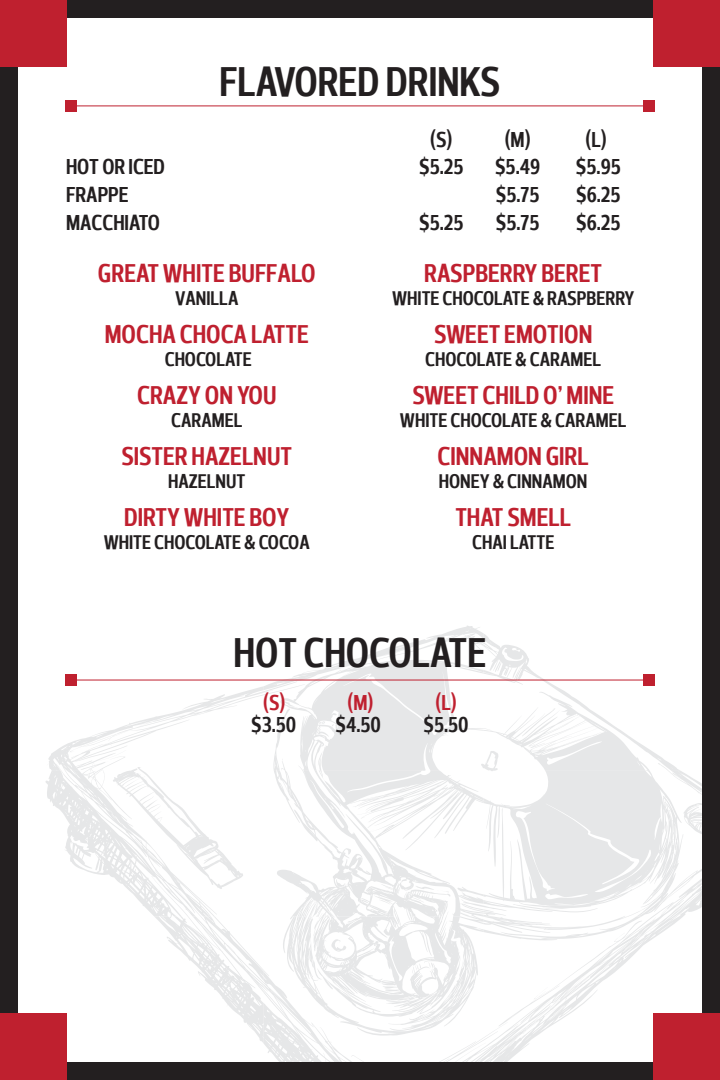
<style>
.page{position:relative;width:720px;height:1080px;background:#fff}
.page>*{position:absolute;margin:0;border:0;box-sizing:border-box;transform-origin:0 0}
.t1{font:700 condensed 42px "Prelo W01";color:#231f20}
.t2{font:700 condensed 26px "Prelo W01";color:#bf202f}
.t3{font:700 condensed 21.8px "Prelo W01";color:#231f20}
.t4{font:700 condensed 21.8px "Prelo W01";color:#bf202f}
.t5{font:700 condensed 20px "Prelo W01";color:#231f20}
</style>
<div class="page">
<div style="left:0;top:0;width:18px;height:1080px;background:#231f20"></div>
<div style="left:702px;top:0;width:18px;height:1080px;background:#231f20"></div>
<div style="left:18px;top:1062px;width:651px;height:18px;background:#231f20"></div>
<div style="left:18px;top:0;width:651px;height:18px;background:#231f20"></div>
<div style="left:0;top:1014px;width:66px;height:66px;background:#bf202f"></div>
<div style="left:0;top:0;width:66px;height:66px;background:#bf202f"></div>
<div style="left:654px;top:1014px;width:66px;height:66px;background:#bf202f"></div>
<div style="left:654px;top:0;width:66px;height:66px;background:#bf202f"></div>
<svg style="left:48px;top:679px;width:51px;height:92px"></svg>
<svg style="left:347px;top:625px;width:182px;height:36px"></svg>
<svg style="left:45px;top:771px;width:54px;height:91px"></svg>
<svg style="left:642px;top:891px;width:60px;height:171px"></svg>
<svg style="left:99px;top:661px;width:603px;height:224px"></svg>
<svg style="left:654px;top:784px;width:48px;height:128px"></svg>
<svg style="left:71px;top:838px;width:571px;height:224px"></svg>
<svg style="left:264px;top:917px;width:243px;height:145px"></svg>
<hr style="left:71px;top:680px;width:578px;height:1px;background:#bf202f">
<div style="left:65px;top:674px;width:12px;height:12px;background:#bf202f"></div>
<div style="left:643px;top:674px;width:12px;height:12px;background:#bf202f"></div>
<hr style="left:71px;top:105px;width:578px;height:1px;background:#bf202f">
<div style="left:65px;top:100px;width:12px;height:12px;background:#bf202f"></div>
<div style="left:643px;top:100px;width:12px;height:12px;background:#bf202f"></div>
<h1 class="t1" style="left:220px;top:60px;width:282px">FLAVORED DRINKS</h1>
<p class="t3" style="left:430px;top:128px;width:102px">(S) (M)</p>
<p class="t3" style="left:586px;top:128px;width:23px">(L)</p>
<p class="t3" style="left:66px;top:155px;width:100px">HOT OR ICED</p>
<p class="t3" style="left:419px;top:155px;width:46px">$5.25</p>
<p class="t3" style="left:495px;top:155px;width:47px">$5.49</p>
<p class="t3" style="left:576px;top:155px;width:46px">$5.95</p>
<p class="t3" style="left:66px;top:183px;width:64px">FRAPPE</p>
<p class="t3" style="left:496px;top:183px;width:45px">$5.75</p>
<p class="t3" style="left:576px;top:183px;width:46px">$6.25</p>
<p class="t3" style="left:66px;top:210px;width:95px">MACCHIATO</p>
<p class="t3" style="left:419px;top:210px;width:46px">$5.25</p>
<p class="t3" style="left:496px;top:210px;width:45px">$5.75</p>
<p class="t3" style="left:576px;top:210px;width:46px">$6.25</p>
<h2 class="t2" style="left:98px;top:260px;width:219px">GREAT WHITE BUFFALO</h2>
<p class="t5" style="left:175px;top:288px;width:65px">VANILLA</p>
<h2 class="t2" style="left:105px;top:320px;width:206px">MOCHA CHOCA LATTE</h2>
<p class="t5" style="left:165px;top:349px;width:89px">CHOCOLATE</p>
<h2 class="t2" style="left:137px;top:381px;width:141px">CRAZY ON YOU</h2>
<p class="t5" style="left:171px;top:410px;width:73px">CARAMEL</p>
<h2 class="t2" style="left:121px;top:442px;width:172px">SISTER HAZELNUT</h2>
<p class="t5" style="left:168px;top:470px;width:79px">HAZELNUT</p>
<h2 class="t2" style="left:124px;top:503px;width:167px">DIRTY WHITE BOY</h2>
<p class="t5" style="left:104px;top:531px;width:208px">WHITE CHOCOLATE &amp; COCOA</p>
<h2 class="t2" style="left:424px;top:260px;width:180px">RASPBERRY BERET</h2>
<p class="t5" style="left:392px;top:288px;width:244px">WHITE CHOCOLATE &amp; RASPBERRY</p>
<h2 class="t2" style="left:434px;top:320px;width:160px">SWEET EMOTION</h2>
<p class="t5" style="left:425px;top:349px;width:177px">CHOCOLATE &amp; CARAMEL</p>
<h2 class="t2" style="left:412px;top:381px;width:203px">SWEET CHILD O’ MINE</h2>
<p class="t5" style="left:400px;top:410px;width:228px">WHITE CHOCOLATE &amp; CARAMEL</p>
<h2 class="t2" style="left:438px;top:442px;width:153px">CINNAMON GIRL</h2>
<p class="t5" style="left:439px;top:470px;width:150px">HONEY &amp; CINNAMON</p>
<h2 class="t2" style="left:455px;top:503px;width:117px">THAT SMELL</h2>
<p class="t5" style="left:472px;top:531px;width:84px">CHAI LATTE</p>
<h1 class="t1" style="left:234px;top:630px;width:254px">HOT CHOCOLATE</h1>
<p class="t4" style="left:263px;top:691px;width:24px">(S)</p>
<p class="t4" style="left:348px;top:691px;width:27px">(M)</p>
<p class="t4" style="left:436px;top:691px;width:23px">(L)</p>
<p class="t3" style="left:251px;top:713px;width:47px">$3.50</p>
<p class="t3" style="left:336px;top:713px;width:47px">$4.50</p>
<p class="t3" style="left:424px;top:713px;width:47px">$5.50</p>
</div>
